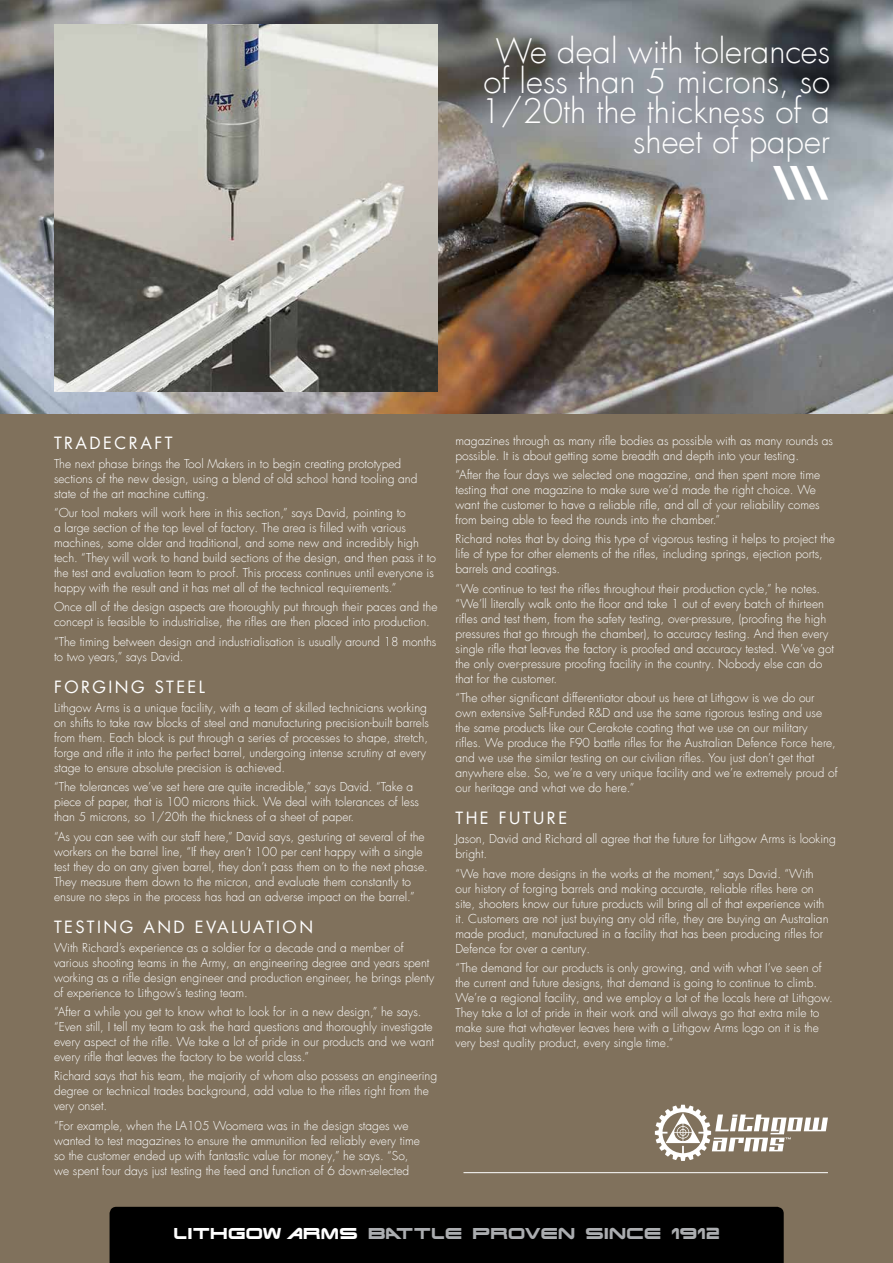
<style>
.page{position:relative;width:893px;height:1263px;background:#80715c}
.page>*{position:absolute;margin:0;border:0;box-sizing:border-box;transform-origin:0 0}
.t1{font:45px "Eurostile Bold Extended Two";color:#fff}
.t2{font:300 33px/30px "Futura Com";color:#fff;text-align:right}
.t3{font:16.5px "Futura Com";letter-spacing:.15em;color:#fff}
.t4{font:15px "Terminator Real NFI";letter-spacing:.03em;color:#abadb0}
.t5{font:300 12px/15px "Futura Com";color:#fff}
.s1{color:#fff}
</style>
<div class="page">
<img style="left:0;top:0;width:893px;height:414px">
<div style="left:110px;top:1207px;width:674px;height:56px;background:#000"></div>
<img style="left:54px;top:24px;width:383px;height:367px">
<hr style="left:463px;top:1172px;width:365px;height:1px;background:#fff">
<svg style="left:655px;top:1105px;width:173px;height:56px"></svg>
<h2 class="t2" style="left:481px;top:36px;width:351px">We deal with tolerances of less than 5 microns, so<br>1/20th the thickness of a sheet of paper</h2>
<h1 class="t1" style="left:776px;top:151px;width:51px">\\\</h1>
<h3 class="t3" style="left:54px;top:431px;width:120px">TRADECRAFT</h3>
<p class="t5" style="left:54px;top:456px;width:365px">The next phase brings the Tool Makers in to begin creating prototyped sections of the new design, using a blend of old school hand tooling and state of the art machine cutting.</p>
<p class="t5" style="left:54px;top:505px;width:383px">“Our tool makers will work here in this section,” says David, pointing to<br>a large section of the top level of factory. The area is filled with various machines, some older and traditional, and some new and incredibly high tech. “They will work to hand build sections of the design, and then pass it to the test and evaluation team to proof. This process continues until everyone is happy with the result and it has met all of the technical requirements.”</p>
<p class="t5" style="left:54px;top:600px;width:385px">Once all of the design aspects are thoroughly put through their paces and the concept is feasible to industrialise, the rifles are then placed into production.</p>
<p class="t5" style="left:54px;top:634px;width:384px">“The timing between design and industrialisation is usually around 18 months to two years,” says David.</p>
<h3 class="t3" style="left:54px;top:675px;width:153px">FORGING STEEL</h3>
<p class="t5" style="left:54px;top:700px;width:376px">Lithgow Arms is a unique facility, with a team of skilled technicians working on shifts to take raw blocks of steel and manufacturing precision-built barrels from them. Each block is put through a series of processes to shape, stretch, forge and rifle it into the perfect barrel, undergoing intense scrutiny at every stage to ensure absolute precision is achieved.</p>
<p class="t5" style="left:54px;top:779px;width:366px">“The tolerances we’ve set here are quite incredible,” says David. “Take a piece of paper, that is 100 microns thick. We deal with tolerances of less than 5 microns, so 1/20th the thickness of a sheet of paper.</p>
<p class="t5" style="left:54px;top:829px;width:375px">“As you can see with our staff here,” David says, gesturing at several of the workers on the barrel line, “If they aren’t 100 per cent happy with a single test they do on any given barrel, they don’t pass them on to the next phase.<br>They measure them down to the micron, and evaluate them constantly to ensure no steps in the process has had an adverse impact on the barrel.”</p>
<h3 class="t3" style="left:54px;top:915px;width:261px">TESTING AND EVALUATION</h3>
<p class="t5" style="left:54px;top:940px;width:382px">With Richard’s experience as a soldier for a decade and a member of various shooting teams in the Army, an engineering degree and years spent working as a rifle design engineer and production engineer, he brings plenty of experience to Lithgow’s testing team.</p>
<p class="t5" style="left:54px;top:1004px;width:382px">“After a while you get to know what to look for in a new design,” he says. “Even still, I tell my team to ask the hard questions and thoroughly investigate every aspect of the rifle. We take a lot of pride in our products and we want every rifle that leaves the factory to be world class.”</p>
<p class="t5" style="left:54px;top:1068px;width:385px">Richard says that his team, the majority of whom also possess an engineering degree or technical trades background, add value to the rifles right from the very onset.</p>
<p class="t5" style="left:54px;top:1118px;width:367px">“For example, when the LA105 Woomera was in the design stages we wanted to test magazines to ensure the ammunition fed reliably every time so the customer ended up with fantastic value for money,” he says. “So, we spent four days just testing the feed and function of 6 down-selected</p>
<p class="t5" style="left:455px;top:433px;width:379px">magazines through as many rifle bodies as possible with as many rounds as possible. It is about getting some breadth and depth into your testing.</p>
<p class="t5" style="left:455px;top:467px;width:366px">“After the four days we selected one magazine, and then spent more time testing that one magazine to make sure we’d made the right choice. We want the customer to have a reliable rifle, and all of your reliability comes from being able to feed the rounds into the chamber.”</p>
<p class="t5" style="left:455px;top:532px;width:381px">Richard notes that by doing this type of vigorous testing it helps to project the life of type for other elements of the rifles, including springs, ejection ports, barrels and coatings.</p>
<p class="t5" style="left:455px;top:581px;width:380px">“We continue to test the rifles throughout their production cycle,” he notes. “We’ll literally walk onto the floor and take 1 out of every batch of thirteen rifles and test them, from the safety testing, over-pressure, (proofing the high pressures that go through the chamber), to accuracy testing. And then every single rifle that leaves the factory is proofed and accuracy tested. We’ve got the only over-pressure proofing facility in the country. Nobody else can do that for the customer.</p>
<p class="t5" style="left:455px;top:690px;width:384px">“The other significant differentiator about us here at Lithgow is we do our own extensive Self-Funded R&amp;D and use the same rigorous testing and use the same products like our Cerakote coating that we use on our military<br>rifles. We produce the F90 battle rifles for the Australian Defence Force here, and we use the similar testing on our civilian rifles. You just don’t get that anywhere else. So, we’re a very unique facility and we’re extremely proud of our heritage and what we do here.”</p>
<h3 class="t3" style="left:455px;top:807px;width:113px">THE FUTURE</h3>
<p class="t5" style="left:455px;top:831px;width:382px">Jason, David and Richard all agree that the future for Lithgow Arms is looking bright.</p>
<p class="t5" style="left:455px;top:866px;width:375px">“We have more designs in the works at the moment,” says David. “With our history of forging barrels and making accurate, reliable rifles here on site, shooters know our future products will bring all of that experience with it. Customers are not just buying any old rifle, they are buying an Australian made product, manufactured in a facility that has been producing rifles for Defence for over a century.</p>
<p class="t5" style="left:455px;top:960px;width:379px">“The demand for our products is only growing, and with what I’ve seen of the current and future designs, that demand is going to continue to climb.<br>We’re a regional facility, and we employ a lot of the locals here at Lithgow.<br>They take a lot of pride in their work and will always go that extra mile to make sure that whatever leaves here with a Lithgow Arms logo on it is the very best quality product, every single time.”</p>
<p class="t4" style="left:174px;top:1224px;width:547px"><span class="s1">LITHGOW ARMS</span> BATTLE PROVEN SINCE 1912</p>
</div>
